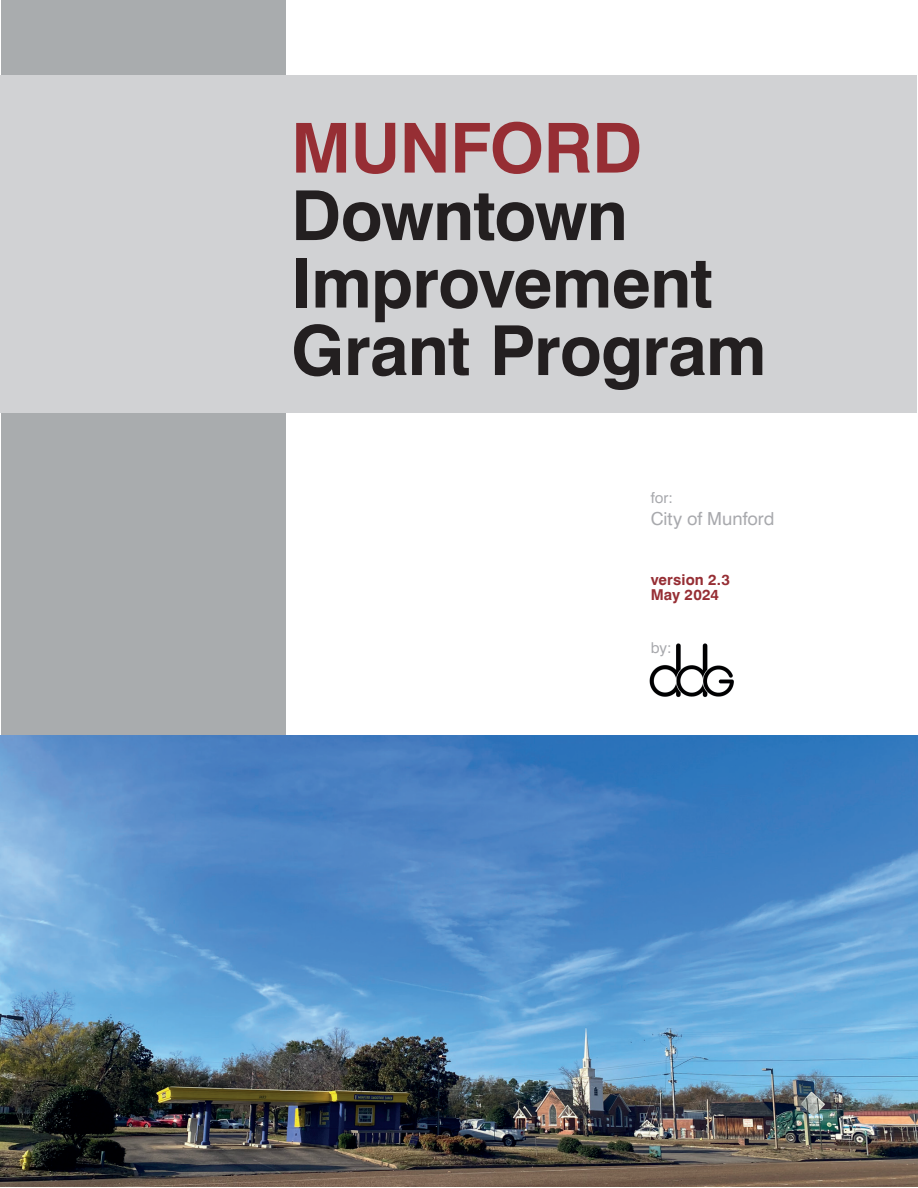
<style>
.page{position:relative;width:918px;height:1188px;background:#fff}
.page>*{position:absolute;margin:0;border:0;box-sizing:border-box;transform-origin:0 0}
.t1{font:700 69px/67.5px "Swiss 721 BT";letter-spacing:-.01em;color:#231f20}
.t2{font:700 69px "Swiss 721 BT";letter-spacing:-.01em;color:#962e34}
.t3{font:18px "Swiss 721 BT";color:#a8a9ad}
.t4{font:700 15px/15px "Swiss 721 BT";letter-spacing:.01em;color:#962e34}
.t5{font:15px "Swiss 721 BT";color:#a8a9ad}
</style>
<div class="page">
<div style="left:1px;top:1px;width:284px;height:734px;background:#a9acae"></div>
<img style="left:0;top:735px;width:918px;height:452px">
<img style="left:649px;top:643px;width:85px;height:55px">
<div style="left:1px;top:75px;width:916px;height:338px;background:#d1d2d4"></div>
<p class="t2" style="left:291px;top:106px;width:353px">MUNFORD</p>
<p class="t1" style="left:291px;top:181px;width:477px">Downtown<br>Improvement<br>Grant Program</p>
<p class="t5" style="left:651px;top:488px;width:24px">for:</p>
<p class="t3" style="left:651px;top:508px;width:125px">City of Munford</p>
<p class="t4" style="left:651px;top:572px;width:81px">version 2.3<br>May 2024</p>
<p class="t5" style="left:651px;top:638px;width:22px">by:</p>
</div>
